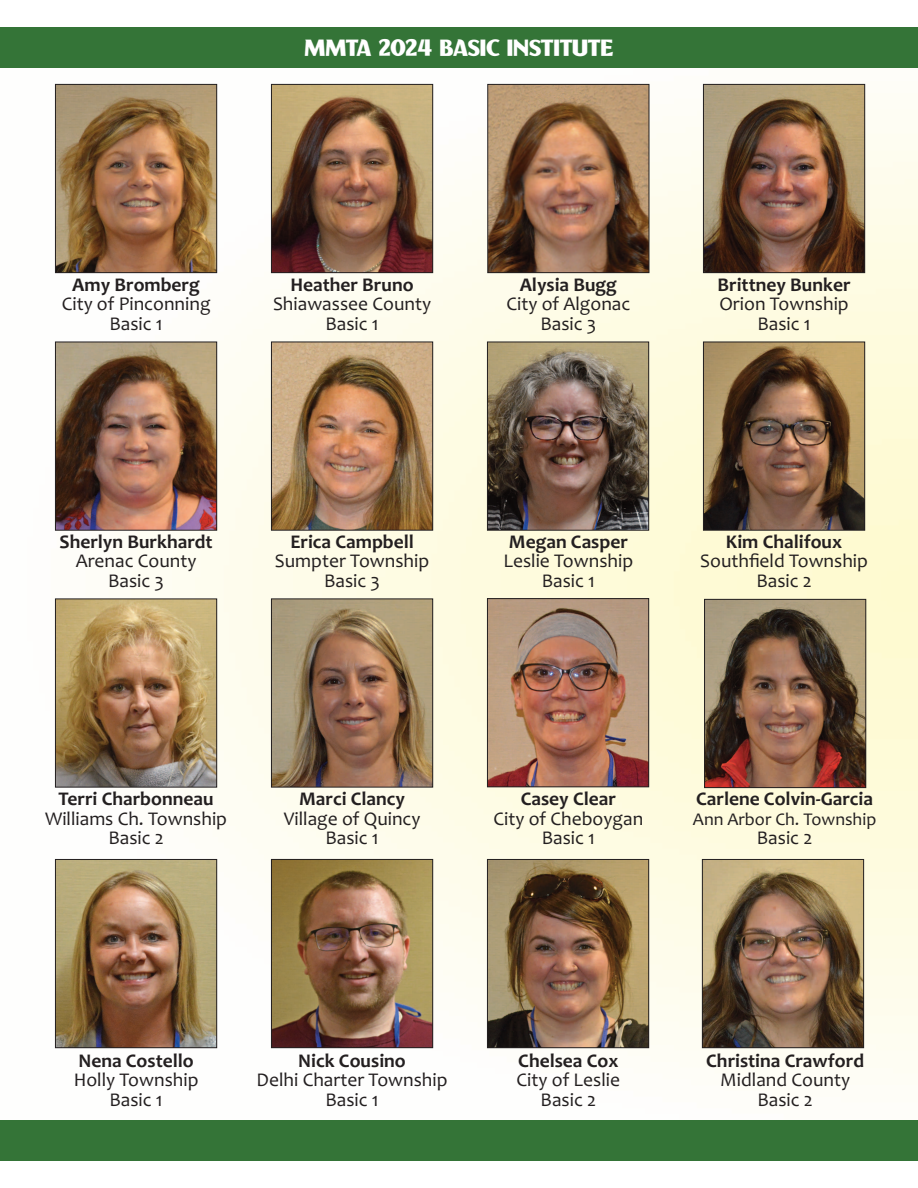
<style>
.page{position:relative;width:918px;height:1188px;background:#fff}
.page>*{position:absolute;margin:0;border:0;box-sizing:border-box;transform-origin:0 0}
.t1{font:22.5px "Milanello Free";color:#fff}
.t2{font:19.5px/19.5px "Candara";color:#231f20;text-align:center}
.t3{font:700 19.5px "Candara";color:#231f20}
.t4{font:18px "Candara";color:#231f20}
</style>
<div class="page">
<img style="left:54px;top:83px;width:864px;height:991px">
<img style="left:57px;top:86px;width:158px;height:185px">
<div style="left:55px;top:84px;width:162px;height:189px;border:1px solid #231f20"></div>
<img style="left:489px;top:86px;width:158px;height:185px">
<div style="left:487px;top:84px;width:162px;height:189px;border:1px solid #231f20"></div>
<img style="left:705px;top:86px;width:158px;height:185px">
<div style="left:703px;top:84px;width:162px;height:189px;border:1px solid #231f20"></div>
<img style="left:57px;top:344px;width:158px;height:185px">
<div style="left:55px;top:342px;width:162px;height:189px;border:1px solid #231f20"></div>
<img style="left:273px;top:344px;width:158px;height:185px">
<div style="left:271px;top:342px;width:162px;height:189px;border:1px solid #231f20"></div>
<img style="left:489px;top:344px;width:158px;height:185px">
<div style="left:487px;top:342px;width:162px;height:189px;border:1px solid #231f20"></div>
<img style="left:705px;top:344px;width:158px;height:185px">
<div style="left:703px;top:342px;width:162px;height:189px;border:1px solid #231f20"></div>
<img style="left:57px;top:601px;width:158px;height:185px">
<div style="left:55px;top:599px;width:162px;height:189px;border:1px solid #231f20"></div>
<img style="left:273px;top:600px;width:158px;height:186px">
<div style="left:271px;top:598px;width:162px;height:190px;border:1px solid #231f20"></div>
<img style="left:489px;top:600px;width:158px;height:185px">
<div style="left:487px;top:598px;width:162px;height:189px;border:1px solid #231f20"></div>
<img style="left:706px;top:601px;width:158px;height:185px">
<div style="left:704px;top:599px;width:162px;height:189px;border:1px solid #231f20"></div>
<img style="left:57px;top:861px;width:158px;height:185px">
<div style="left:55px;top:859px;width:162px;height:189px;border:1px solid #231f20"></div>
<img style="left:273px;top:861px;width:158px;height:185px">
<div style="left:271px;top:859px;width:162px;height:189px;border:1px solid #231f20"></div>
<img style="left:489px;top:861px;width:158px;height:185px">
<div style="left:487px;top:859px;width:162px;height:189px;border:1px solid #231f20"></div>
<img style="left:273px;top:86px;width:158px;height:185px">
<div style="left:271px;top:84px;width:162px;height:189px;border:1px solid #231f20"></div>
<img style="left:704px;top:861px;width:158px;height:185px">
<div style="left:702px;top:859px;width:162px;height:189px;border:1px solid #231f20"></div>
<div style="left:0;top:27px;width:918px;height:41px;background:#347437"></div>
<div style="left:0;top:1120px;width:918px;height:41px;background:#347437"></div>
<p class="t1" style="left:305px;top:35px;width:310px">MMTA 2024 BASIC INSTITUTE</p>
<p class="t3" style="left:72px;top:277px;width:129px">Amy Bromberg</p>
<p class="t2" style="left:62px;top:296px;width:150px">City of Pinconning<br>Basic 1</p>
<p class="t3" style="left:291px;top:277px;width:125px">Heather Bruno</p>
<p class="t2" style="left:273px;top:296px;width:160px">Shiawassee County<br>Basic 1</p>
<p class="t3" style="left:520px;top:277px;width:99px">Alysia Bugg</p>
<p class="t2" style="left:506px;top:296px;width:125px">City of Algonac<br>Basic 3</p>
<p class="t3" style="left:718px;top:277px;width:135px">Brittney Bunker</p>
<p class="t2" style="left:719px;top:296px;width:131px">Orion Township<br>Basic 1</p>
<p class="t3" style="left:59px;top:535px;width:155px">Sherlyn Burkhardt</p>
<p class="t2" style="left:76px;top:553px;width:122px">Arenac County<br>Basic 3</p>
<p class="t3" style="left:290px;top:535px;width:125px">Erica Campbell</p>
<p class="t2" style="left:275px;top:553px;width:156px">Sumpter Township<br>Basic 3</p>
<p class="t3" style="left:509px;top:535px;width:121px">Megan Casper</p>
<p class="t2" style="left:504px;top:553px;width:131px">Leslie Township<br>Basic 1</p>
<p class="t3" style="left:726px;top:535px;width:118px">Kim Chalifoux</p>
<p class="t2" style="left:700px;top:553px;width:169px">Southfield Township<br>Basic 2</p>
<p class="t3" style="left:59px;top:792px;width:157px">Terri Charbonneau</p>
<p class="t2" style="left:45px;top:811px;width:184px">Williams Ch. Township<br>Basic 2</p>
<p class="t3" style="left:299px;top:792px;width:108px">Marci Clancy</p>
<p class="t2" style="left:284px;top:811px;width:138px">Village of Quincy<br>Basic 1</p>
<p class="t3" style="left:521px;top:792px;width:97px">Casey Clear</p>
<p class="t2" style="left:493px;top:811px;width:151px">City of Cheboygan<br>Basic 1</p>
<p class="t3" style="left:696px;top:792px;width:178px">Carlene Colvin‐Garcia</p>
<p class="t4" style="left:693px;top:812px;width:185px">Ann Arbor Ch. Township</p>
<p class="t2" style="left:757px;top:830px;width:57px">Basic 2</p>
<p class="t3" style="left:78px;top:1053px;width:117px">Nena Costello</p>
<p class="t2" style="left:74px;top:1072px;width:126px">Holly Township<br>Basic 1</p>
<p class="t3" style="left:298px;top:1053px;width:109px">Nick Cousino</p>
<p class="t2" style="left:257px;top:1072px;width:193px">Delhi Charter Township<br>Basic 1</p>
<p class="t3" style="left:518px;top:1053px;width:102px">Chelsea Cox</p>
<p class="t2" style="left:517px;top:1072px;width:105px">City of Leslie<br>Basic 2</p>
<p class="t3" style="left:706px;top:1053px;width:159px">Christina Crawford</p>
<p class="t2" style="left:720px;top:1072px;width:131px">Midland County<br>Basic 2</p>
</div>
